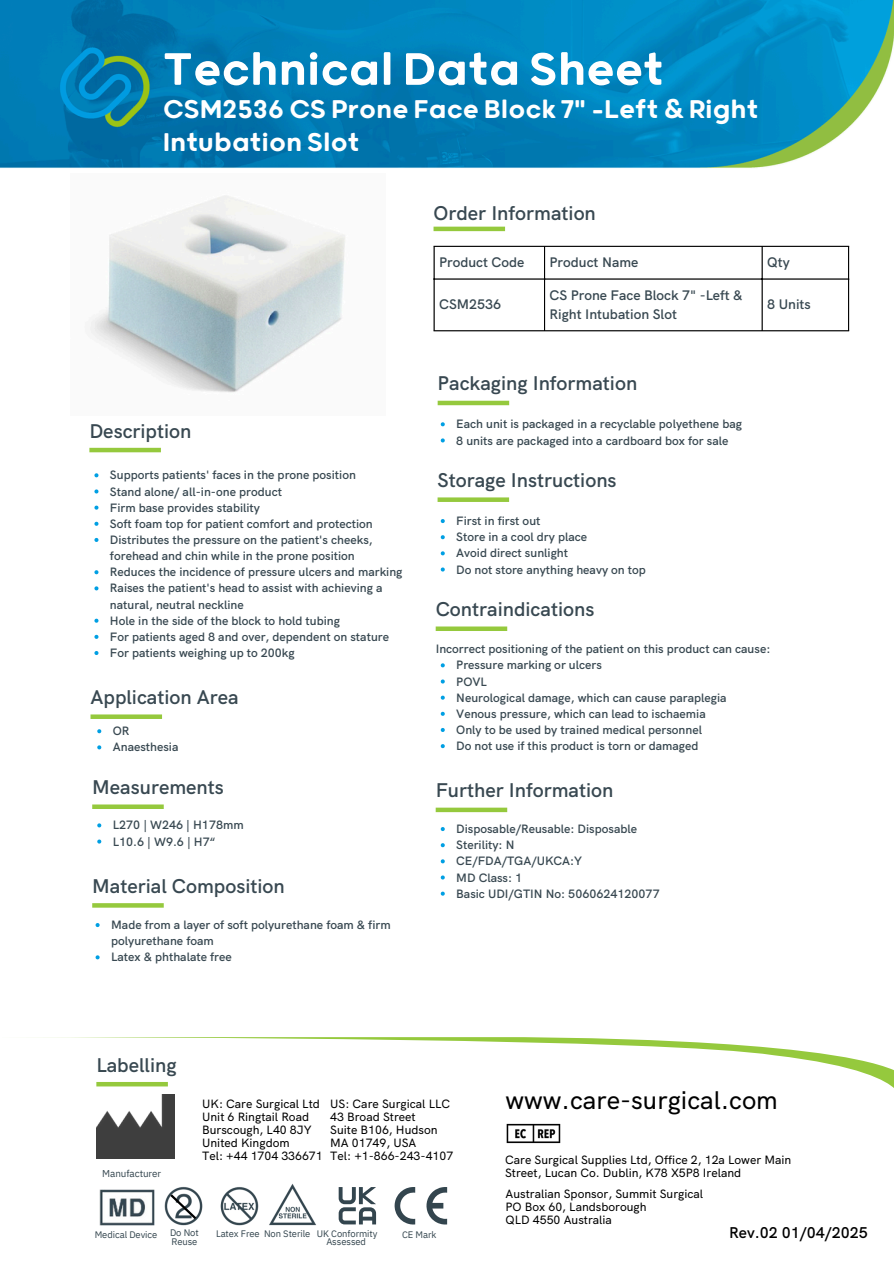
<style>
.page{position:relative;width:894px;height:1264px;background:#fff}
.page>*{position:absolute;margin:0;border:0;box-sizing:border-box;transform-origin:0 0}
.t1{font:500 54.6px "Grold Rounded";color:#fff}
.t2{font:500 30.75px/32.7px "Grold Rounded";color:#fff}
.t3{font:500 25.5px "HK Grotesk";color:#000}
.t4{font:600 19.8px "HK Grotesk";color:#384851}
.t5{font:600 15.6px "HK Grotesk";color:#000}
.t6{font:600 13.8px/19.2px "HK Grotesk";color:#384851}
.t7{font:600 12.15px/16.2px "HK Grotesk";color:#384851}
.t8{font:500 12px/13px "HK Grotesk";color:#000}
.t9{font:9.9px "IBM Plex Sans";letter-spacing:-.005em;color:#33454e}
.t10{font:9.45px/8.7px "IBM Plex Sans";letter-spacing:-.005em;color:#33454e}
</style>
<div class="page">
<img style="left:0;top:0;width:893px;height:1226px">
<svg style="left:2px;top:1037px;width:891px;height:51px"></svg>
<hr style="left:433px;top:227px;width:72px;height:4px;background:#95c93d">
<div style="left:90px;top:714px;width:72px;height:5px;background:#95c93d"></div>
<svg style="left:92px;top:903px;width:72px;height:4px"></svg>
<hr style="left:89px;top:448px;width:72px;height:4px;background:#95c93d">
<div style="left:92px;top:804px;width:72px;height:5px;background:#95c93d"></div>
<hr style="left:433px;top:247px;width:1px;height:83px;background:#000">
<hr style="left:544px;top:247px;width:1px;height:83px;background:#000">
<hr style="left:761px;top:247px;width:1px;height:83px;background:#000">
<hr style="left:847px;top:247px;width:1px;height:83px;background:#000">
<hr style="left:433px;top:246px;width:415px;height:1px;background:#000">
<hr style="left:433px;top:278px;width:415px;height:1px;background:#000">
<hr style="left:433px;top:330px;width:415px;height:1px;background:#000">
<div style="left:437px;top:497px;width:72px;height:5px;background:#95c93d"></div>
<div style="left:435px;top:807px;width:72px;height:5px;background:#95c93d"></div>
<div style="left:96px;top:1081px;width:72px;height:5px;background:#95c93d"></div>
<hr style="left:437px;top:401px;width:72px;height:4px;background:#95c93d">
<div style="left:435px;top:626px;width:72px;height:5px;background:#95c93d"></div>
<img style="left:156px;top:1174px;width:170px;height:52px">
<svg style="left:394px;top:1186px;width:21px;height:38px"></svg>
<svg style="left:426px;top:1186px;width:21px;height:39px"></svg>
<img style="left:99px;top:1189px;width:56px;height:36px">
<svg style="left:338px;top:1186px;width:38px;height:38px"></svg>
<img style="left:96px;top:1094px;width:78px;height:64px">
<img style="left:502px;top:1119px;width:62px;height:28px">
<img style="left:71px;top:174px;width:314px;height:241px">
<svg style="left:94px;top:473px;width:4px;height:4px"></svg>
<svg style="left:94px;top:489px;width:4px;height:4px"></svg>
<svg style="left:94px;top:505px;width:4px;height:4px"></svg>
<svg style="left:94px;top:522px;width:4px;height:4px"></svg>
<svg style="left:94px;top:538px;width:4px;height:4px"></svg>
<svg style="left:94px;top:570px;width:4px;height:4px"></svg>
<svg style="left:94px;top:586px;width:4px;height:4px"></svg>
<svg style="left:94px;top:618px;width:4px;height:4px"></svg>
<svg style="left:94px;top:635px;width:4px;height:4px"></svg>
<svg style="left:94px;top:651px;width:4px;height:4px"></svg>
<svg style="left:440px;top:827px;width:4px;height:4px"></svg>
<svg style="left:440px;top:843px;width:4px;height:4px"></svg>
<svg style="left:440px;top:859px;width:4px;height:4px"></svg>
<svg style="left:440px;top:875px;width:4px;height:4px"></svg>
<svg style="left:440px;top:891px;width:4px;height:4px"></svg>
<svg style="left:95px;top:923px;width:5px;height:4px"></svg>
<svg style="left:95px;top:955px;width:5px;height:4px"></svg>
<svg style="left:440px;top:519px;width:4px;height:4px"></svg>
<svg style="left:440px;top:535px;width:4px;height:4px"></svg>
<svg style="left:440px;top:551px;width:4px;height:4px"></svg>
<svg style="left:440px;top:567px;width:4px;height:4px"></svg>
<svg style="left:440px;top:422px;width:4px;height:4px"></svg>
<svg style="left:440px;top:438px;width:4px;height:4px"></svg>
<svg style="left:440px;top:663px;width:4px;height:4px"></svg>
<svg style="left:440px;top:679px;width:4px;height:4px"></svg>
<svg style="left:440px;top:695px;width:4px;height:4px"></svg>
<svg style="left:440px;top:711px;width:4px;height:4px"></svg>
<svg style="left:440px;top:728px;width:4px;height:4px"></svg>
<svg style="left:440px;top:744px;width:4px;height:4px"></svg>
<svg style="left:97px;top:729px;width:4px;height:4px"></svg>
<svg style="left:97px;top:745px;width:4px;height:4px"></svg>
<svg style="left:168px;top:1191px;width:31px;height:30px"></svg>
<svg style="left:97px;top:823px;width:4px;height:4px"></svg>
<svg style="left:97px;top:839px;width:4px;height:4px"></svg>
<h4 class="t1" style="left:163px;top:44px;width:502px">Technical Data Sheet</h4>
<p class="t2" style="left:163px;top:94px;width:597px">CSM2536 CS Prone Face Block 7" -Left &amp; Right<br>Intubation Slot</p>
<h6 class="t4" style="left:433px;top:201px;width:164px">Order Information</h6>
<p class="t6" style="left:439px;top:253px;width:87px">Product Code</p>
<p class="t6" style="left:549px;top:253px;width:90px">Product Name</p>
<p class="t6" style="left:767px;top:253px;width:24px">Qty</p>
<p class="t6" style="left:439px;top:294px;width:64px">CSM2536</p>
<p class="t6" style="left:549px;top:285px;width:194px">CS Prone Face Block 7" -Left &amp;<br>Right Intubation Slot</p>
<p class="t6" style="left:767px;top:294px;width:45px">8 Units</p>
<p class="t4" style="left:89px;top:418px;width:104px">Description</p>
<p class="t7" style="left:110px;top:467px;width:247px">Supports patients' faces in the prone position</p>
<p class="t7" style="left:110px;top:483px;width:173px">Stand alone/ all-in-one product</p>
<p class="t7" style="left:110px;top:499px;width:151px">Firm base provides stability</p>
<p class="t7" style="left:110px;top:515px;width:264px">Soft foam top for patient comfort and protection</p>
<p class="t7" style="left:110px;top:531px;width:264px">Distributes the pressure on the patient's cheeks, forehead and chin while in the prone position</p>
<p class="t7" style="left:110px;top:564px;width:294px">Reduces the incidence of pressure ulcers and marking</p>
<p class="t7" style="left:110px;top:580px;width:274px">Raises the patient's head to assist with achieving a natural, neutral neckline</p>
<p class="t7" style="left:110px;top:612px;width:231px">Hole in the side of the block to hold tubing</p>
<p class="t7" style="left:110px;top:628px;width:280px">For patients aged 8 and over, dependent on stature</p>
<h4 class="t7" style="left:110px;top:644px;width:186px">For patients weighing up to 200kg</h4>
<h1 class="t4" style="left:90px;top:684px;width:150px">Application Area</h1>
<p class="t7" style="left:113px;top:723px;width:18px">OR</p>
<h4 class="t7" style="left:113px;top:739px;width:67px">Anaesthesia</h4>
<h4 class="t4" style="left:92px;top:774px;width:133px">Measurements</h4>
<h3 class="t7" style="left:113px;top:817px;width:132px">L270 | W246 | H178mm</h3>
<p class="t7" style="left:113px;top:833px;width:104px">L10.6 | W9.6 | H7“</p>
<h2 class="t4" style="left:92px;top:873px;width:194px">Material Composition</h2>
<p class="t7" style="left:111px;top:916px;width:281px">Made from a layer of soft polyurethane foam &amp; firm polyurethane foam</p>
<p class="t7" style="left:111px;top:949px;width:122px">Latex &amp; phthalate free</p>
<p class="t4" style="left:437px;top:370px;width:201px">Packaging Information</p>
<h4 class="t7" style="left:456px;top:416px;width:287px">Each unit is packaged in a recyclable polyethene bag</h4>
<p class="t7" style="left:456px;top:432px;width:273px">8 units are packaged into a cardboard box for sale</p>
<p class="t4" style="left:437px;top:467px;width:180px">Storage Instructions</p>
<p class="t7" style="left:456px;top:513px;width:86px">First in first out</p>
<p class="t7" style="left:456px;top:529px;width:132px">Store in a cool dry place</p>
<p class="t7" style="left:456px;top:545px;width:113px">Avoid direct sunlight</p>
<p class="t7" style="left:456px;top:561px;width:191px">Do not store anything heavy on top</p>
<p class="t4" style="left:435px;top:596px;width:160px">Contraindications</p>
<p class="t7" style="left:435px;top:641px;width:336px">Incorrect positioning of the patient on this product can cause:</p>
<p class="t7" style="left:456px;top:657px;width:147px">Pressure marking or ulcers</p>
<h4 class="t7" style="left:456px;top:673px;width:32px">POVL</h4>
<p class="t7" style="left:456px;top:689px;width:272px">Neurological damage, which can cause paraplegia</p>
<h4 class="t7" style="left:456px;top:705px;width:251px">Venous pressure, which can lead to ischaemia</h4>
<p class="t7" style="left:456px;top:721px;width:247px">Only to be used by trained medical personnel</p>
<p class="t7" style="left:456px;top:737px;width:243px">Do not use if this product is torn or damaged</p>
<h4 class="t4" style="left:435px;top:777px;width:179px">Further Information</h4>
<p class="t7" style="left:456px;top:820px;width:182px">Disposable/Reusable: Disposable</p>
<p class="t7" style="left:456px;top:836px;width:60px">Sterility: N</p>
<p class="t7" style="left:456px;top:853px;width:127px">CE/FDA/TGA/UKCA:Y</p>
<p class="t7" style="left:456px;top:869px;width:67px">MD Class: 1</p>
<p class="t7" style="left:456px;top:885px;width:205px">Basic UDI/GTIN No: 5060624120077</p>
<p class="t4" style="left:96px;top:1051px;width:82px">Labelling</p>
<p class="t9" style="left:102px;top:1166px;width:60px">Manufacturer</p>
<p class="t8" style="left:202px;top:1097px;width:122px">UK: Care Surgical Ltd<br>Unit 6 Ringtail Road<br>Burscough, L40 8JY<br>United Kingdom<br>Tel: +44 1704 336671</p>
<p class="t8" style="left:330px;top:1097px;width:124px">US: Care Surgical LLC<br>43 Broad Street<br>Suite B106, Hudson<br>MA 01749, USA<br>Tel: +1-866-243-4107</p>
<p class="t10" style="left:170px;top:1228px;width:30px">Do Not<br>Reuse</p>
<p class="t10" style="left:95px;top:1229px;width:64px">Medical Device</p>
<p class="t10" style="left:216px;top:1228px;width:163px">Latex Free Non Sterile UK Conformity</p>
<p class="t10" style="left:326px;top:1237px;width:41px">Assessed</p>
<p class="t10" style="left:402px;top:1229px;width:36px">CE Mark</p>
<h4 class="t3" style="left:505px;top:1083px;width:274px">www.care-surgical.com</h4>
<p class="t8" style="left:505px;top:1152px;width:288px">Care Surgical Supplies Ltd, Office 2, 12a Lower Main<br>Street, Lucan Co. Dublin, K78 X5P8 Ireland</p>
<p class="t8" style="left:505px;top:1187px;width:199px">Australian Sponsor, Summit Surgical<br>PO Box 60, Landsborough<br>QLD 4550 Australia</p>
<p class="t5" style="left:729px;top:1222px;width:140px">Rev.02 01/04/2025</p>
</div>
